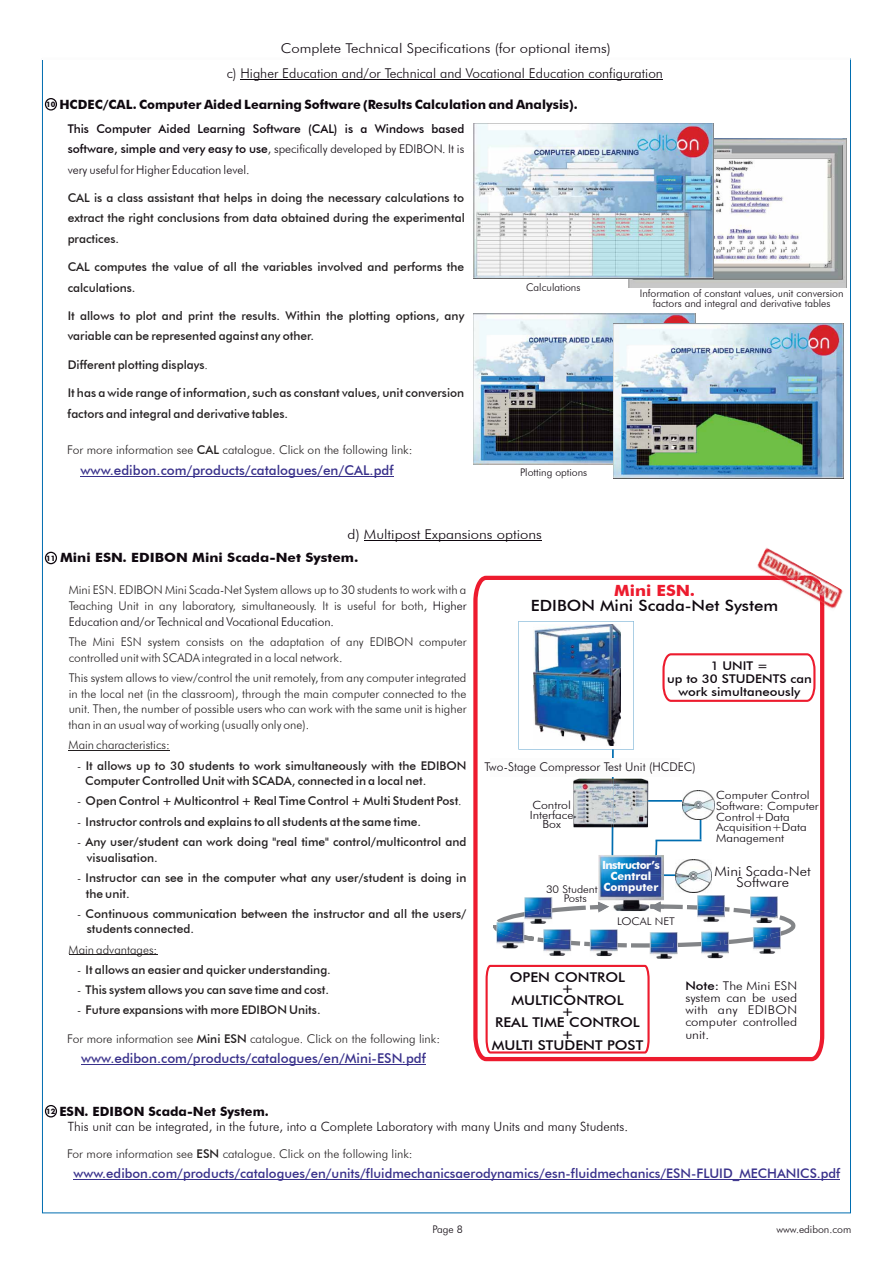
<style>
.page{position:relative;width:893px;height:1263px;background:#fff}
.page>*{position:absolute;margin:0;border:0;box-sizing:border-box;transform-origin:0 0}
.t1{font:500 15.45px "Futura BT";color:#0f080f;scale:1.09 1}
.t2{font:700 15.45px "Futura BT";color:#ed1b2e;scale:1.09 1}
.t3{font:500 13.5px "Futura BT";color:#39318b}
.t4{font:300 13.5px "Futura BT";color:#0e070e}
.t5{font:500 13.5px/11.4px "Futura BT";color:#0f080f;text-align:center;scale:1.09 1}
.t6{font:300 13.5px "Futura BT";color:#0f080f;scale:1.1 1}
.t7{font:300 13.5px "Futura BT";color:#0e070e;scale:1.1 1}
.t8{font:300 13.5px/11.4px "Futura BT";color:#0f080f;text-align:center;scale:1.09 1}
.t9{font:500 13.2px "Futura BT";color:#39318b}
.t10{font:700 12.75px "Futura BT";color:#0f080f}
.t11{font:300 12.75px "Futura BT";color:#0f080f}
.t12{font:700 12.75px "Futura BT";color:#0f080f;scale:1.09 1}
.t13{font:500 12px/20.2px "Futura BT";color:#231f20}
.t14{font:300 12px/15.8px "Futura BT";color:#231f20;text-align:justify}
.t15{font:500 12px/20.2px "Futura BT";color:#0f080f;text-align:justify}
.t16{font:300 12px/12.3px "Futura BT";color:#0f080f;text-align:justify;scale:1.09 1}
.t17{font:500 12px/12.9px "Futura BT";color:#0f080f;text-align:center;scale:1.09 1}
.t18{font:300 12px "Futura BT";color:#0f080f}
.t19{font:300 11.25px/10.8px "Futura BT";color:#0f080f;scale:1.09 1}
.t20{font:700 11.25px/10.8px "Futura BT";color:#fcfcfc;text-align:center}
.t21{font:300 10.5px/10.1px "Futura BT";color:#0e070e;text-align:center}
.t22{font:300 10.5px "Futura BT";color:#0f080f}
.t23{font:300 10.5px/9.1px "Futura BT";color:#0f080f;scale:1.08 1}
.t24{font:300 10.5px "Futura BT";color:#0f080f;scale:1.09 1}
.t25{font:700 7.5px "Futura BT";color:#0f080f}
.s1{font-weight:300}
.s2{font-weight:500}
.s3{font-size:7.5px}
.s4{color:#0e070e}
</style>
<div class="page">
<svg style="left:473px;top:576px;width:351px;height:485px"></svg>
<img style="left:756px;top:548px;width:87px;height:64px">
<img style="left:770px;top:576px;width:54px;height:30px">
<svg style="left:664px;top:874px;width:11px;height:2px"></svg>
<img style="left:675px;top:861px;width:37px;height:32px">
<svg style="left:493px;top:901px;width:302px;height:47px"></svg>
<img style="left:598px;top:861px;width:66px;height:40px">
<img style="left:639px;top:874px;width:25px;height:2px">
<img style="left:598px;top:901px;width:66px;height:10px">
<img style="left:496px;top:940px;width:28px;height:8px">
<img style="left:496px;top:922px;width:28px;height:18px">
<img style="left:524px;top:897px;width:28px;height:27px">
<img style="left:524px;top:908px;width:28px;height:8px">
<img style="left:543px;top:929px;width:28px;height:27px">
<img style="left:543px;top:938px;width:28px;height:7px">
<img style="left:590px;top:929px;width:28px;height:27px">
<img style="left:590px;top:942px;width:28px;height:5px">
<img style="left:649px;top:932px;width:28px;height:27px">
<img style="left:649px;top:943px;width:24px;height:5px">
<img style="left:701px;top:932px;width:28px;height:26px">
<img style="left:701px;top:940px;width:28px;height:6px">
<img style="left:753px;top:927px;width:28px;height:27px">
<img style="left:753px;top:931px;width:28px;height:10px">
<img style="left:750px;top:896px;width:28px;height:27px">
<img style="left:750px;top:910px;width:26px;height:8px">
<img style="left:697px;top:895px;width:28px;height:27px">
<img style="left:697px;top:905px;width:28px;height:6px">
<svg style="left:484px;top:964px;width:167px;height:91px"></svg>
<div style="left:490px;top:758px;width:190px;height:19px;background:#fcfcfc"></div>
<hr style="left:364px;top:540px;width:178px;height:1px;background:#0e070e">
<hr style="left:69px;top:750px;width:101px;height:1px;background:#231f20">
<hr style="left:69px;top:955px;width:88px;height:1px;background:#231f20">
<div style="left:45px;top:98px;width:12px;height:13px;border:1px solid #0f080f;border-radius:50%"></div>
<hr style="left:240px;top:79px;width:423px;height:1px;background:#0e070e">
<div style="left:45px;top:1105px;width:12px;height:13px;border:1px solid #0f080f;border-radius:50%"></div>
<div style="left:45px;top:552px;width:12px;height:12px;border:1px solid #0f080f;border-radius:50%"></div>
<hr style="left:80px;top:477px;width:314px;height:1px;background:#39318b">
<hr style="left:81px;top:1064px;width:345px;height:1px;background:#39318b">
<img style="left:628px;top:138px;width:218px;height:149px">
<img style="left:474px;top:123px;width:239px;height:155px">
<img style="left:473px;top:314px;width:223px;height:150px">
<img style="left:613px;top:323px;width:231px;height:155px">
<svg style="left:518px;top:621px;width:298px;height:240px"></svg>
<img style="left:612px;top:779px;width:2px;height:48px">
<hr style="left:74px;top:1179px;width:766px;height:1px;background:#39318b">
<p class="t6" style="left:281px;top:40px;width:301px">Complete Technical Specifications (for optional items)</p>
<p class="t4" style="left:227px;top:65px;width:438px">c) Higher Education and/or Technical and Vocational Education configuration</p>
<p class="t10" style="left:46px;top:97px;width:533px"><sup>10</sup> HCDEC/CAL. Computer Aided Learning Software (Results Calculation and Analysis).</p>
<p class="t15" style="left:68px;top:119px;width:398px">This Computer Aided Learning Software (CAL) is a Windows based software, simple and very easy to use<span class="s1">, specifically developed by EDIBON. It is very useful for Higher Education level.</span></p>
<p class="t13" style="left:68px;top:188px;width:399px;text-align:justify">CAL is a class assistant that helps in doing the necessary calculations to extract the right conclusions from data obtained during the experimental practices.</p>
<p class="t13" style="left:68px;top:257px;width:398px">CAL computes the value of all the variables involved and performs the calculations.</p>
<p class="t13" style="left:68px;top:306px;width:398px">It allows to plot and print the results. Within the plotting options, any variable can be represented against any other.</p>
<p class="t13" style="left:68px;top:354px;width:142px">Different plotting displays<span class="s1">.</span></p>
<p class="t13" style="left:68px;top:383px;width:398px">It has a wide range of information, such as constant values, unit conversion factors and integral and derivative tables.</p>
<p class="t14" style="left:67px;top:441px;width:347px">For more information see <span class="s2">CAL</span> catalogue. Click on the following link:</p>
<p class="t21" style="left:526px;top:282px;width:56px">Calculations</p>
<p class="t3" style="left:80px;top:462px;width:315px">www.edibon.com/products/catalogues/en/CAL.pdf</p>
<p class="t21" style="left:520px;top:467px;width:69px">Plotting options</p>
<p class="t7" style="left:348px;top:526px;width:178px">d) Multipost Expansions options</p>
<p class="t12" style="left:46px;top:550px;width:288px"><span class="s3">11</span> Mini ESN. EDIBON Mini Scada-Net System.</p>
<p class="t21" style="left:640px;top:288px;width:205px">Information of constant values, unit conversion factors and integral and derivative tables</p>
<p class="t14" style="left:69px;top:582px;width:399px">Mini ESN. EDIBON Mini Scada-Net System allows up to 30 students to work with a Teaching Unit in any laboratory, simultaneously. It is useful for both, <span class="s4">Higher Education and/or Technical and Vocational Education.</span></p>
<p class="t14" style="left:69px;top:634px;width:399px">The Mini ESN system consists on the adaptation of any EDIBON computer controlled unit with SCADA integrated in a local network.</p>
<p class="t14" style="left:69px;top:670px;width:399px">This system allows to view/control the unit remotely, from any computer integrated in the local net (in the classroom), through the main computer connected to the unit. Then, the number of possible users who can work with the same unit is higher than in an usual way of working (usually only one).</p>
<p class="t14" style="left:69px;top:737px;width:103px">Main characteristics:</p>
<p class="t13" style="left:85px;top:757px;width:383px;line-height:15.8px;text-indent:-8px"><span class="s1">-</span> It allows up to 30 students to work simultaneously with the EDIBON<br>Computer Controlled Unit with SCADA, connected in a local net.</p>
<p class="t13" style="left:77px;top:791px;width:386px"><span class="s1">-</span> Open Control + Multicontrol + Real Time Control + Multi Student Post<span class="s1">.</span></p>
<p class="t13" style="left:77px;top:811px;width:346px"><span class="s1">-</span> Instructor controls and explains to all students at the same time.</p>
<p class="t13" style="left:87px;top:834px;width:381px;line-height:15.8px;text-indent:-10px"><span class="s1">-</span> Any user/student can work doing "real time" control/multicontrol and visualisation.</p>
<p class="t13" style="left:86px;top:869px;width:382px;line-height:15.8px;text-indent:-9px"><span class="s1">-</span> Instructor can see in the computer what any user/student is doing in the unit.</p>
<p class="t13" style="left:87px;top:905px;width:381px;line-height:15.8px;text-indent:-10px"><span class="s1">-</span> Continuous communication between the instructor and all the users/ students connected.</p>
<p class="t14" style="left:69px;top:941px;width:90px">Main advantages:</p>
<p class="t13" style="left:77px;top:959px;width:255px"><span class="s1">-</span> It allows an easier and quicker understanding.</p>
<p class="t13" style="left:77px;top:979px;width:253px"><span class="s1">-</span> This system allows you can save time and cost.</p>
<p class="t13" style="left:77px;top:1000px;width:245px"><span class="s1">-</span> Future expansions with more EDIBON Units.</p>
<p class="t14" style="left:67px;top:1030px;width:374px">For more information see <span class="s2">Mini ESN</span> catalogue. Click on the following link:</p>
<p class="t3" style="left:81px;top:1050px;width:346px">www.edibon.com/products/catalogues/en/Mini-ESN.pdf</p>
<p class="t2" style="left:614px;top:581px;width:76px">Mini ESN.</p>
<p class="t1" style="left:531px;top:596px;width:229px">EDIBON Mini Scada-Net System</p>
<p class="t17" style="left:667px;top:659px;width:134px">1 UNIT =<br>up to 30 STUDENTS can work simultaneously</p>
<p class="t18" style="left:484px;top:760px;width:213px">Two-Stage Compressor Test Unit (HCDEC)</p>
<p class="t19" style="left:530px;top:801px;width:42px;line-height:9.4px;text-align:center">Control<br>Interface<br>Box</p>
<p class="t20" style="left:602px;top:860px;width:59px">Instructor’s<br>Central<br>Computer</p>
<p class="t23" style="left:564px;top:885px;width:33px;text-indent:-18px">30 Student<br>Posts</p>
<p class="t24" style="left:617px;top:915px;width:55px">LOCAL NET</p>
<p class="t19" style="left:716px;top:789px;width:96px">Computer Control<br>Software: Computer<br>Control+Data<br>Acquisition+Data<br>Management</p>
<p class="t8" style="left:715px;top:865px;width:90px">Mini Scada-Net<br>Software</p>
<p class="t5" style="left:492px;top:971px;width:140px">OPEN CONTROL<br>+<br>MULTICONTROL<br>+<br>REAL TIME CONTROL +<br>MULTI STUDENT POST</p>
<p class="t16" style="left:685px;top:979px;width:104px"><span class="s2">Note:</span> The Mini ESN system can be used with any EDIBON computer controlled unit.</p>
<p class="t10" style="left:59px;top:1103px;width:211px">ESN. EDIBON Scada-Net System.</p>
<p class="t11" style="left:68px;top:1119px;width:562px">This unit can be integrated, in the future, into a Complete Laboratory with many Units and many Students.</p>
<p class="t25" style="left:46px;top:1107px;width:11px">12</p>
<p class="t14" style="left:67px;top:1146px;width:347px">For more information see <span class="s2">ESN</span> catalogue. Click on the following link:</p>
<p class="t9" style="left:74px;top:1165px;width:768px">www.edibon.com/products/catalogues/en/units/fluidmechanicsaerodynamics/esn-fluidmechanics/ESN-FLUID_MECHANICS.pdf</p>
<p class="t22" style="left:432px;top:1223px;width:32px">Page 8</p>
<p class="t22" style="left:776px;top:1223px;width:76px">www.edibon.com</p>
</div>
